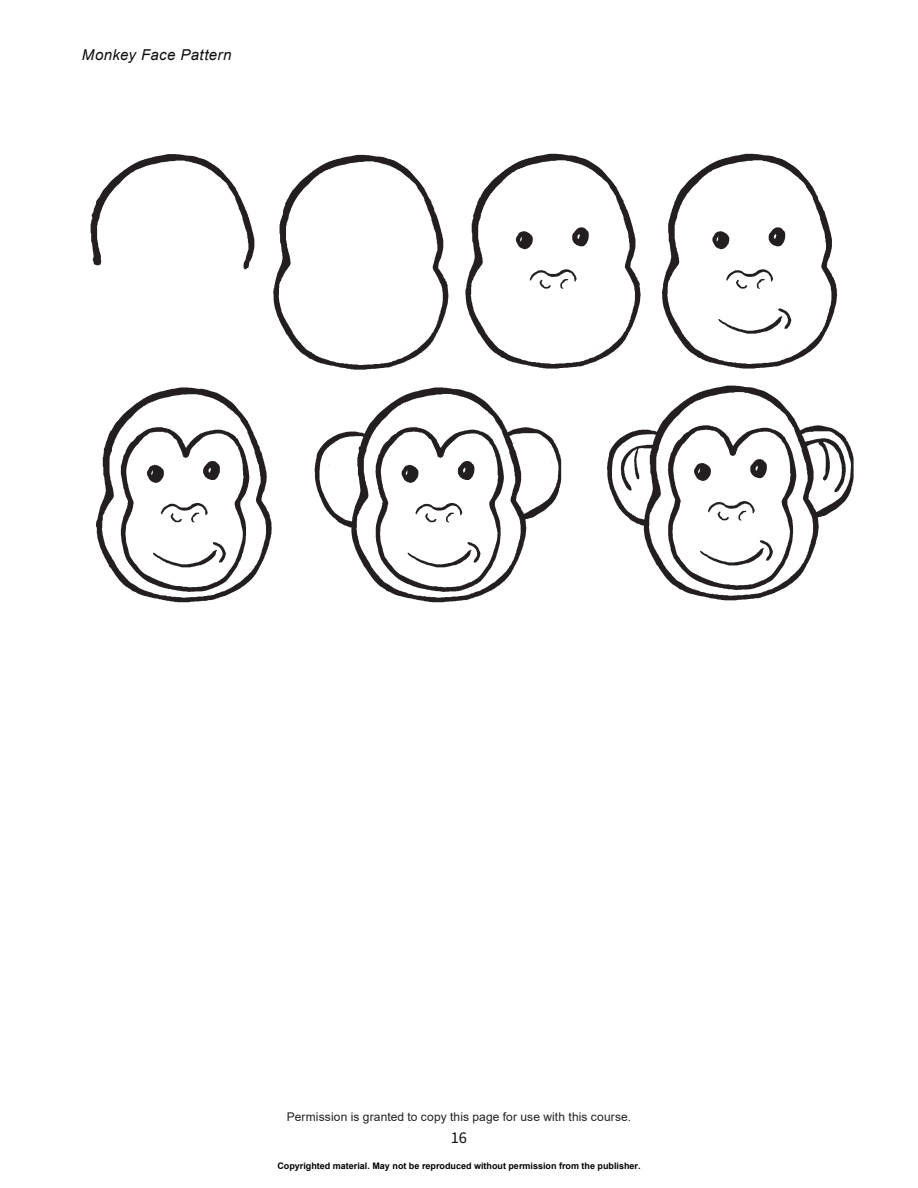
<style>
.page{position:relative;width:918px;height:1188px;background:#fff}
.page>*{position:absolute;margin:0;border:0;box-sizing:border-box;transform-origin:0 0}
.t1{font:16.5px "Source Sans Pro";color:#0e0e0e}
.t2{font:italic 15px "Arial";letter-spacing:.025em;color:#0e0e0e}
.t3{font:12px "Arial";letter-spacing:.01em;color:#231f20}
.t4{font:700 9px "Arial";color:#000}
</style>
<div class="page">
<img style="left:90px;top:153px;width:764px;height:450px">
<h2 class="t2" style="left:82px;top:45px;width:151px">Monkey Face Pattern</h2>
<h3 class="t3" style="left:287px;top:1109px;width:346px">Permission is granted to copy this page for use with this course.</h3>
<p class="t4" style="left:277px;top:1160px;width:365px">Copyrighted material. May not be reproduced without permission from the publisher.</p>
<h1 class="t1" style="left:451px;top:1127px;width:18px">16</h1>
</div>
